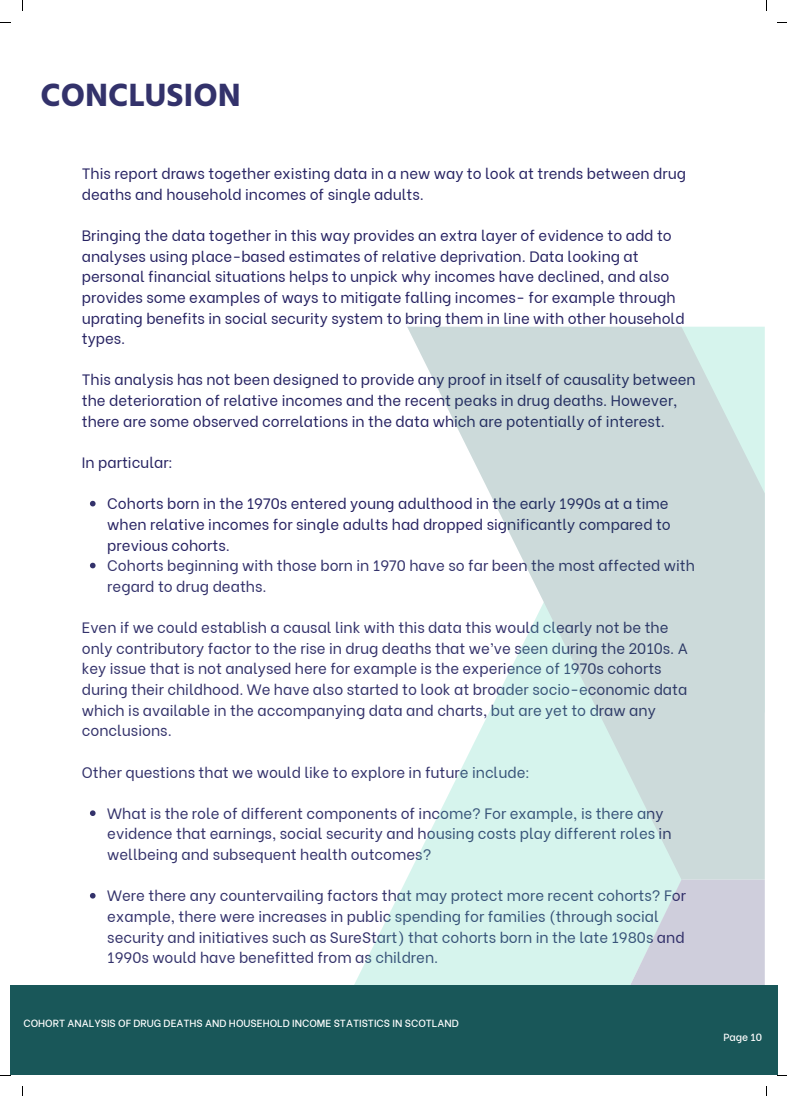
<style>
.page{position:relative;width:787px;height:1096px;background:#fff}
.page>*{position:absolute;margin:0;border:0;box-sizing:border-box;transform-origin:0 0}
.t1{font:700 33.12px "Hind Siliguri";color:#33326b}
.t2{font:15px/20.6px "Be Vietnam";color:#33326b}
.t3{font:15px/20.6px "Be Vietnam";color:#262262}
.t4{font:500 10.38px "Be Vietnam";color:#fff}
</style>
<div class="page">
<div style="left:10px;top:985px;width:767px;height:89px;background:#195759"></div>
<svg style="left:90px;top:501px;width:6px;height:5px"></svg>
<svg style="left:90px;top:562px;width:6px;height:6px"></svg>
<svg style="left:90px;top:810px;width:6px;height:6px"></svg>
<svg style="left:90px;top:893px;width:6px;height:5px"></svg>
<svg style="left:354px;top:879px;width:276px;height:106px;background:#d9f5ee"></svg>
<svg style="left:407px;top:326px;width:358px;height:553px;fill:#ccdada"></svg>
<svg style="left:630px;top:879px;width:135px;height:106px;background:#d0d5df"></svg>
<h1 class="t1" style="left:40px;top:69px;width:202px">CONCLUSION</h1>
<p class="t3" style="left:82px;top:162px;width:606px">This report draws together existing data in a new way to look at trends between drug deaths and household incomes of single adults.</p>
<p class="t3" style="left:82px;top:224px;width:604px">Bringing the data together in this way provides an extra layer of evidence to add to analyses using place-based estimates of relative deprivation. Data looking at personal financial situations helps to unpick why incomes have declined, and also provides some examples of ways to mitigate falling incomes- for example through uprating benefits in social security system to bring them in line with other household types.</p>
<p class="t3" style="left:82px;top:368px;width:615px">This analysis has not been designed to provide any proof in itself of causality between the deterioration of relative incomes and the recent peaks in drug deaths. However, there are some observed correlations in the data which are potentially of interest.</p>
<p class="t3" style="left:82px;top:450px;width:93px">In particular:</p>
<p class="t3" style="left:107px;top:492px;width:565px">Cohorts born in the 1970s entered young adulthood in the early 1990s at a time when relative incomes for single adults had dropped significantly compared to previous cohorts.</p>
<p class="t2" style="left:107px;top:554px;width:589px">Cohorts beginning with those born in 1970 have so far been the most affected with regard to drug deaths.</p>
<p class="t2" style="left:82px;top:615px;width:608px">Even if we could establish a causal link with this data this would clearly not be the only contributory factor to the rise in drug deaths that we’ve seen during the 2010s. A key issue that is not analysed here for example is the experience of 1970s cohorts during their childhood. We have also started to look at broader socio-economic data which is available in the accompanying data and charts, but are yet to draw any conclusions.</p>
<p class="t2" style="left:82px;top:760px;width:449px">Other questions that we would like to explore in future include:</p>
<p class="t2" style="left:107px;top:801px;width:566px">What is the role of different components of income? For example, is there any evidence that earnings, social security and housing costs play different roles in wellbeing and subsequent health outcomes?</p>
<p class="t2" style="left:107px;top:884px;width:580px">Were there any countervailing factors that may protect more recent cohorts? For example, there were increases in public spending for families (through social security and initiatives such as SureStart) that cohorts born in the late 1980s and 1990s would have benefitted from as children.</p>
<p class="t4" style="left:23px;top:1014px;width:437px">COHORT ANALYSIS OF DRUG DEATHS AND HOUSEHOLD INCOME STATISTICS IN SCOTLAND</p>
<p class="t4" style="left:723px;top:1028px;width:40px">Page 10</p>
</div>
